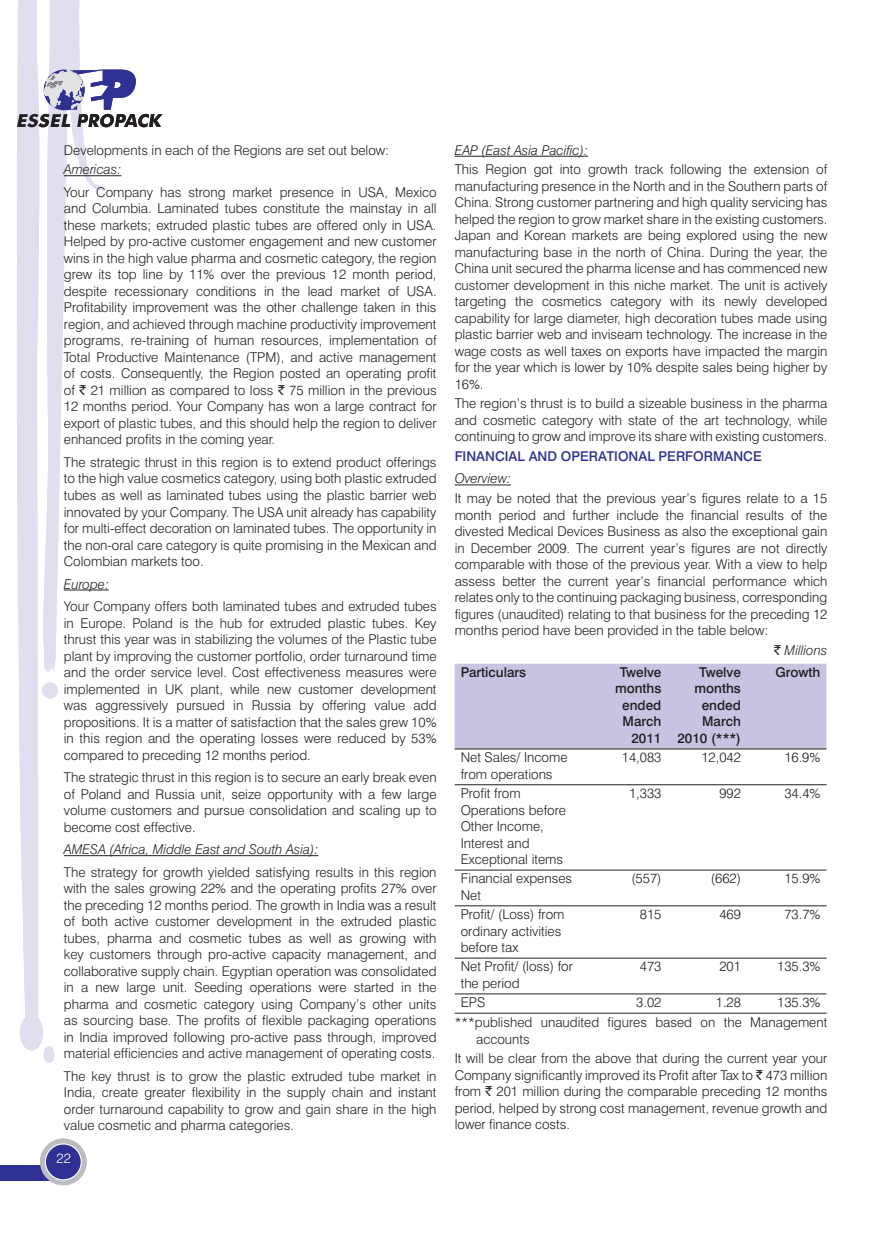
<style>
.page{position:relative;width:887px;height:1236px;background:#fff}
.page>*{position:absolute;margin:0;border:0;box-sizing:border-box;transform-origin:0 0}
.t1{font:300 13.5px/16.5px "Swiss 721 BT";color:#231f20;text-align:justify}
.t2{font:italic 300 13.5px "Swiss 721 BT";color:#231f20}
.t3{font:500 13.5px/16.5px "Swiss 721 BT";color:#231f20;text-align:right}
.t4{font:500 13.5px "Swiss 721 BT";color:#2e3092}
.t5{font:300 13.5px "Swiss 721 BT";color:#fff}
.s1{font-family:"Rupee Foradian";font-weight:400}
.s2{font-family:"Rupee Foradian";font-weight:400;font-style:normal}
</style>
<div class="page">
<svg style="left:17px;top:0;width:87px;height:1062px"></svg>
<div style="left:0;top:1164px;width:50px;height:16px;background:#2e3092"></div>
<div style="left:40px;top:1138px;width:47px;height:46px;background:#bbbdc0;border-radius:50%"></div>
<div style="left:45px;top:1143px;width:37px;height:37px;border:2px solid #fff;border-radius:50%"></div>
<div style="left:46px;top:1144px;width:35px;height:35px;background:#2e3092;border-radius:50%"></div>
<svg style="left:17px;top:70px;width:145px;height:57px"></svg>
<hr style="left:64px;top:175px;width:57px;height:1px;background:#231f20">
<hr style="left:64px;top:589px;width:45px;height:1px;background:#231f20">
<hr style="left:64px;top:855px;width:254px;height:1px;background:#231f20">
<hr style="left:455px;top:156px;width:133px;height:1px;background:#231f20">
<hr style="left:455px;top:484px;width:56px;height:1px;background:#231f20">
<div style="left:455px;top:663px;width:371px;height:85px;background:#c7c4e2"></div>
<hr style="left:455px;top:748px;width:371px;height:1px;background:#231f20">
<hr style="left:455px;top:784px;width:371px;height:1px;background:#231f20">
<hr style="left:455px;top:869px;width:371px;height:1px;background:#231f20">
<hr style="left:455px;top:905px;width:371px;height:1px;background:#231f20">
<hr style="left:455px;top:957px;width:371px;height:1px;background:#231f20">
<hr style="left:455px;top:993px;width:371px;height:1px;background:#231f20">
<hr style="left:455px;top:1012px;width:371px;height:1px;background:#231f20">
<p class="t1" style="left:64px;top:143px;width:327px">Developments in each of the Regions are set out below:</p>
<p class="t2" style="left:64px;top:164px;width:59px">Americas:</p>
<p class="t1" style="left:64px;top:185px;width:374px">Your Company has strong market presence in USA, Mexico and Columbia. Laminated tubes constitute the mainstay in all these markets; extruded plastic tubes are offered only in USA.<br>Helped by pro-active customer engagement and new customer wins in the high value pharma and cosmetic category, the region grew its top line by 11% over the previous 12 month period, despite recessionary conditions in the lead market of USA.<br>Profitability improvement was the other challenge taken in this region, and achieved through machine productivity improvement programs, re-training of human resources, implementation of Total Productive Maintenance (TPM), and active management of costs. Consequently, the Region posted an operating profit of <span class="s1">`</span> 21 million as compared to loss <span class="s1">`</span> 75 million in the previous 12 months period. Your Company has won a large contract for export of plastic tubes, and this should help the region to deliver enhanced profits in the coming year.</p>
<p class="t1" style="left:64px;top:455px;width:374px">The strategic thrust in this region is to extend product offerings to the high value cosmetics category, using both plastic extruded tubes as well as laminated tubes using the plastic barrier web innovated by your Company. The USA unit already has capability for multi-effect decoration on laminated tubes. The opportunity in the non-oral care category is quite promising in the Mexican and Colombian markets too.</p>
<p class="t2" style="left:64px;top:578px;width:47px">Europe:</p>
<p class="t1" style="left:64px;top:599px;width:374px">Your Company offers both laminated tubes and extruded tubes in Europe. Poland is the hub for extruded plastic tubes. Key thrust this year was in stabilizing the volumes of the Plastic tube plant by improving the customer portfolio, order turnaround time and the order service level. Cost effectiveness measures were implemented in UK plant, while new customer development was aggressively pursued in Russia by offering value add propositions. It is a matter of satisfaction that the sales grew 10% in this region and the operating losses were reduced by 53% compared to preceding 12 months period.</p>
<p class="t1" style="left:64px;top:770px;width:374px">The strategic thrust in this region is to secure an early break even of Poland and Russia unit, seize opportunity with a few large volume customers and pursue consolidation and scaling up to become cost effective.</p>
<p class="t2" style="left:64px;top:844px;width:256px">AMESA (Africa, Middle East and South Asia):</p>
<p class="t1" style="left:64px;top:864px;width:374px">The strategy for growth yielded satisfying results in this region with the sales growing 22% and the operating profits 27% over the preceding 12 months period. The growth in India was a result of both active customer development in the extruded plastic tubes, pharma and cosmetic tubes as well as growing with key customers through pro-active capacity management, and collaborative supply chain. Egyptian operation was consolidated in a new large unit. Seeding operations were started in the pharma and cosmetic category using Company’s other units as sourcing base. The profits of flexible packaging operations in India improved following pro-active pass through, improved material efficiencies and active management of operating costs.</p>
<p class="t1" style="left:64px;top:1068px;width:374px">The key thrust is to grow the plastic extruded tube market in India, create greater flexibility in the supply chain and instant order turnaround capability to grow and gain share in the high value cosmetic and pharma categories.</p>
<p class="t5" style="left:57px;top:1152px;width:16px">22</p>
<p class="t2" style="left:455px;top:145px;width:135px">EAP (East Asia Pacific):</p>
<p class="t1" style="left:455px;top:163px;width:374px">This Region got into growth track following the extension of manufacturing presence in the North and in the Southern parts of China. Strong customer partnering and high quality servicing has helped the region to grow market share in the existing customers.<br>Japan and Korean markets are being explored using the new manufacturing base in the north of China. During the year, the China unit secured the pharma license and has commenced new customer development in this niche market. The unit is actively targeting the cosmetics category with its newly developed capability for large diameter, high decoration tubes made using plastic barrier web and inviseam technology. The increase in the wage costs as well taxes on exports have impacted the margin for the year which is lower by 10% despite sales being higher by 16%.</p>
<p class="t1" style="left:455px;top:396px;width:374px">The region’s thrust is to build a sizeable business in the pharma and cosmetic category with state of the art technology, while continuing to grow and improve its share with existing customers.</p>
<p class="t4" style="left:455px;top:451px;width:308px">FINANCIAL AND OPERATIONAL PERFORMANCE</p>
<p class="t2" style="left:455px;top:473px;width:58px">Overview:</p>
<p class="t1" style="left:455px;top:491px;width:374px">It may be noted that the previous year’s figures relate to a 15 month period and further include the financial results of the divested Medical Devices Business as also the exceptional gain in December 2009. The current year’s figures are not directly comparable with those of the previous year. With a view to help assess better the current year’s financial performance which relates only to the continuing packaging business, corresponding figures (unaudited) relating to that business for the preceding 12 months period have been provided in the table below:</p>
<p class="t2" style="left:774px;top:644px;width:55px"><span class="s2">`</span> Millions</p>
<p class="t3" style="left:461px;top:665px;width:67px">Particulars</p>
<p class="t3" style="left:615px;top:665px;width:48px">Twelve months ended<br>March<br>2011</p>
<p class="t3" style="left:677px;top:665px;width:65px">Twelve months ended<br>March<br>2010 (***)</p>
<p class="t3" style="left:775px;top:665px;width:47px">Growth</p>
<p class="t1" style="left:461px;top:750px;width:108px">Net Sales/ Income from operations</p>
<p class="t1" style="left:622px;top:750px;width:41px">14,083</p>
<p class="t1" style="left:701px;top:750px;width:41px">12,042</p>
<p class="t1" style="left:784px;top:750px;width:38px">16.9%</p>
<p class="t1" style="left:461px;top:786px;width:107px;text-align:left">Profit from<br>Operations before<br>Other Income,<br>Interest and<br>Exceptional items</p>
<p class="t1" style="left:629px;top:786px;width:34px">1,333</p>
<p class="t1" style="left:719px;top:786px;width:23px">992</p>
<p class="t1" style="left:784px;top:786px;width:38px">34.4%</p>
<p class="t1" style="left:461px;top:871px;width:113px">Financial expenses<br>Net</p>
<p class="t1" style="left:631px;top:871px;width:32px">(557)</p>
<p class="t1" style="left:711px;top:871px;width:32px">(662)</p>
<p class="t1" style="left:784px;top:871px;width:38px">15.9%</p>
<p class="t1" style="left:461px;top:907px;width:105px;text-align:left">Profit/ (Loss) from ordinary activities before tax</p>
<p class="t1" style="left:640px;top:907px;width:23px">815</p>
<p class="t1" style="left:719px;top:907px;width:23px">469</p>
<p class="t1" style="left:784px;top:907px;width:38px">73.7%</p>
<p class="t1" style="left:461px;top:959px;width:114px">Net Profit/ (loss) for the period</p>
<p class="t1" style="left:640px;top:959px;width:23px">473</p>
<p class="t1" style="left:719px;top:959px;width:23px">201</p>
<p class="t1" style="left:777px;top:959px;width:45px">135.3%</p>
<p class="t1" style="left:461px;top:995px;width:26px">EPS</p>
<p class="t1" style="left:636px;top:995px;width:27px">3.02</p>
<p class="t1" style="left:716px;top:995px;width:27px">1.28</p>
<p class="t1" style="left:455px;top:993px;width:374px;line-height:19.8px;text-indent:322px">135.3% ***published unaudited figures based on the Management</p>
<p class="t1" style="left:455px;top:1030px;width:374px;line-height:19.5px;text-indent:22px">accounts<br>It will be clear from the above that during the current year your</p>
<p class="t1" style="left:455px;top:1067px;width:374px">Company significantly improved its Profit after Tax to <span class="s1">`</span> 473 million from <span class="s1">`</span> 201 million during the comparable preceding 12 months period, helped by strong cost management, revenue growth and lower finance costs.</p>
</div>
